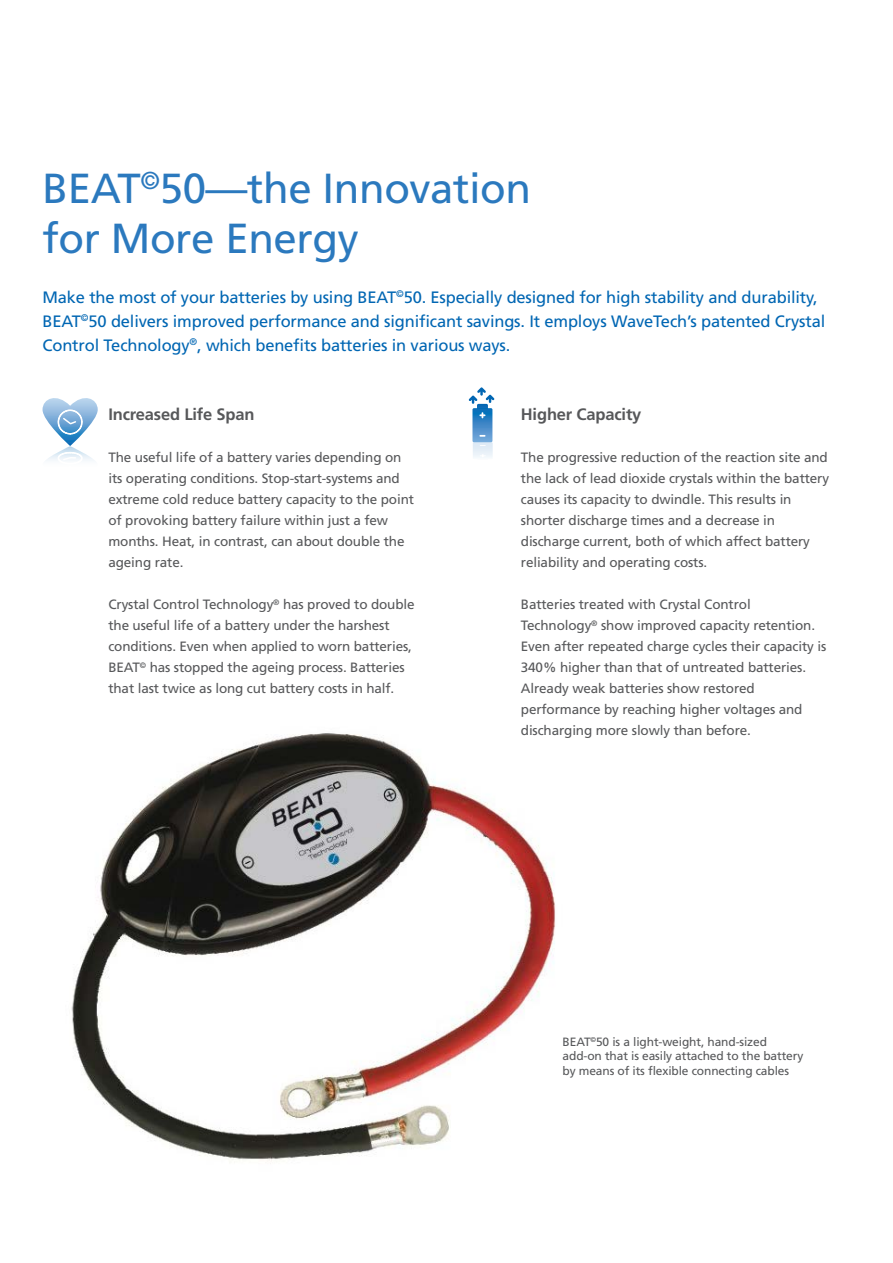
<style>
.page{position:relative;width:893px;height:1263px;background:#fff}
.page>*{position:absolute;margin:0;border:0;box-sizing:border-box;transform-origin:0 0}
.t1{font:42px/50.4px "Frutiger";letter-spacing:-.01em;color:#2b79be}
.t2{font:16.5px/24px "Frutiger";letter-spacing:-.01em;color:#0166b3}
.t3{font:700 16.5px "Frutiger";letter-spacing:-.01em;color:#57585a}
.t4{font:13.5px/21px "Frutiger";letter-spacing:-.01em;color:#57585a}
.t5{font:12px/14.4px "Frutiger";letter-spacing:-.01em;color:#57585a}
</style>
<div class="page">
<img style="left:71px;top:733px;width:484px;height:428px">
<svg style="left:43px;top:398px;width:55px;height:63px"></svg>
<svg style="left:469px;top:387px;width:26px;height:71px"></svg>
<h1 class="t1" style="left:43px;top:163px;width:490px">BEAT<sup>©</sup>50—the Innovation for More Energy</h1>
<p class="t2" style="left:43px;top:285px;width:784px">Make the most of your batteries by using BEAT<sup>©</sup>50. Especially designed for high stability and durability,<br>BEAT<sup>©</sup>50 delivers improved performance and significant savings. It employs WaveTech’s patented Crystal<br>Control Technology<sup>®</sup>, which benefits batteries in various ways.</p>
<p class="t3" style="left:108px;top:405px;width:148px">Increased Life Span</p>
<p class="t4" style="left:108px;top:447px;width:307px">The useful life of a battery varies depending on its operating conditions. Stop-start-systems and extreme cold reduce battery capacity to the point of provoking battery failure within just a few months. Heat, in contrast, can about double the ageing rate.</p>
<p class="t4" style="left:108px;top:594px;width:308px">Crystal Control Technology<sup>®</sup> has proved to double the useful life of a battery under the harshest conditions. Even when applied to worn batteries, BEAT<sup>©</sup> has stopped the ageing process. Batteries that last twice as long cut battery costs in half.</p>
<p class="t3" style="left:521px;top:405px;width:122px">Higher Capacity</p>
<p class="t4" style="left:521px;top:447px;width:310px">The progressive reduction of the reaction site and the lack of lead dioxide crystals within the battery causes its capacity to dwindle. This results in shorter discharge times and a decrease in discharge current, both of which affect battery reliability and operating costs.</p>
<p class="t4" style="left:521px;top:594px;width:307px">Batteries treated with Crystal Control Technology<sup>®</sup> show improved capacity retention.<br>Even after repeated charge cycles their capacity is 340% higher than that of untreated batteries.<br>Already weak batteries show restored performance by reaching higher voltages and discharging more slowly than before.</p>
<p class="t5" style="left:563px;top:1034px;width:242px">BEAT<sup>©</sup>50 is a light-weight, hand-sized add-on that is easily attached to the battery by means of its flexible connecting cables</p>
</div>
